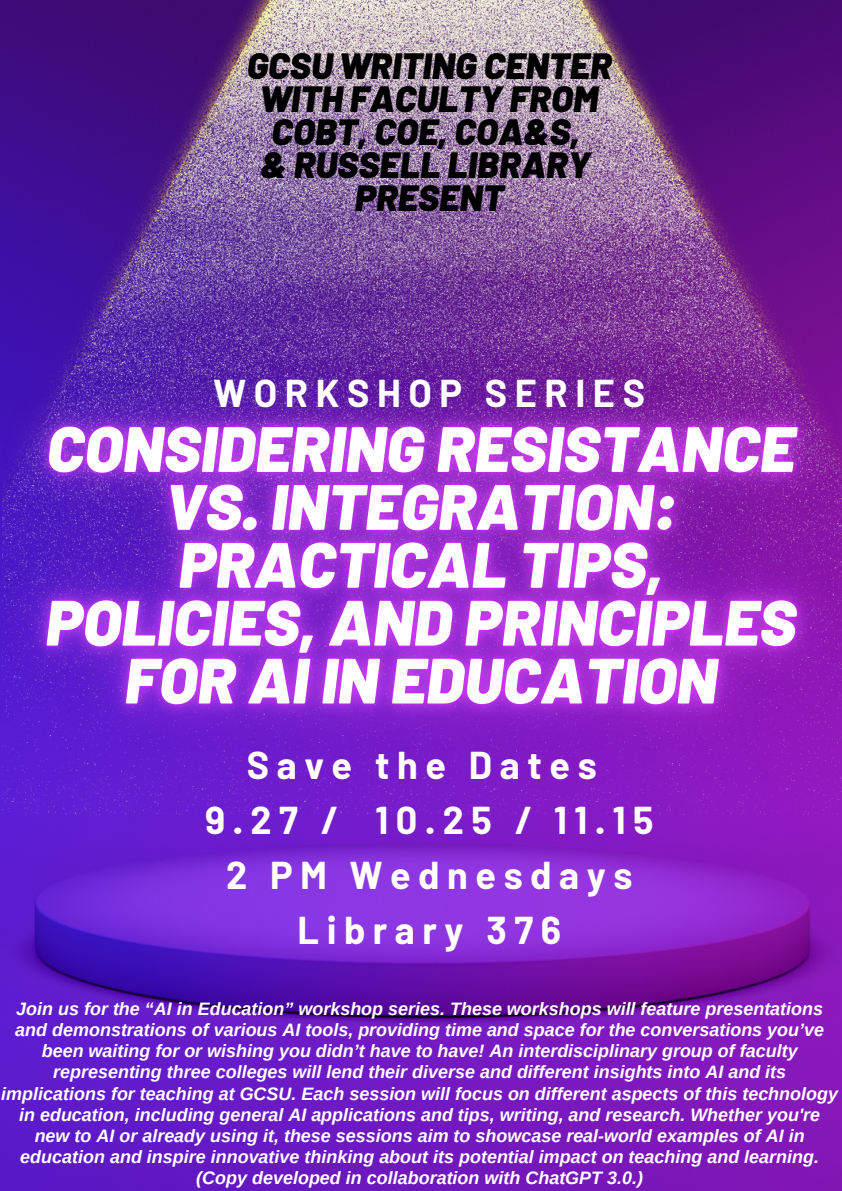
<style>
.page{position:relative;width:842px;height:1191px;background:#fff}
.page>*{position:absolute;margin:0;border:0;box-sizing:border-box;transform-origin:0 0}
.t1{font:700 37.9px "Barlow";letter-spacing:.2em;color:#fff}
.t2{font:italic 900 36.5px/33px "Barlow";color:#000;text-align:center}
.t3{font:italic 700 18px/21px "Arimo";color:#fff;text-align:center}
</style>
<div class="page">
<img style="left:0;top:0;width:842px;height:1190px">
<img style="left:2px;top:0;width:840px;height:814px">
<img style="left:0;top:323px;width:842px;height:479px">
<p class="t2" style="left:247px;top:48px;width:367px">GCSU WRITING CENTER<br>WITH FACULTY FROM<br>COBT, COE, COA&amp;S,</p>
<p class="t2" style="left:261px;top:147px;width:332px">&amp; RUSSELL LIBRARY</p>
<p class="t2" style="left:355px;top:180px;width:150px">PRESENT</p>
<p class="t1" style="left:214px;top:369px;width:433px">WORKSHOP SERIES</p>
<p class="t1" style="left:247px;top:741px;width:351px">Save the Dates</p>
<p class="t1" style="left:205px;top:796px;width:450px">9.27 / 10.25 / 11.15</p>
<p class="t1" style="left:226px;top:851px;width:408px">2 PM Wednesdays</p>
<p class="t1" style="left:297px;top:905px;width:265px">Library 376</p>
<p class="t3" style="left:1px;top:998px;width:838px">Join us for the “AI in Education” workshop series. These workshops will feature presentations and demonstrations of various AI tools, providing time and space for the conversations you’ve been waiting for or wishing you didn’t have to have! An interdisciplinary group of faculty representing three colleges will lend their diverse and different insights into AI and its implications for teaching at GCSU. Each session will focus on different aspects of this technology in education, including general AI applications and tips, writing, and research. Whether you're new to AI or already using it, these sessions aim to showcase real-world examples of AI in education and inspire innovative thinking about its potential impact on teaching and learning. (Copy developed in collaboration with ChatGPT 3.0.)</p>
</div>
